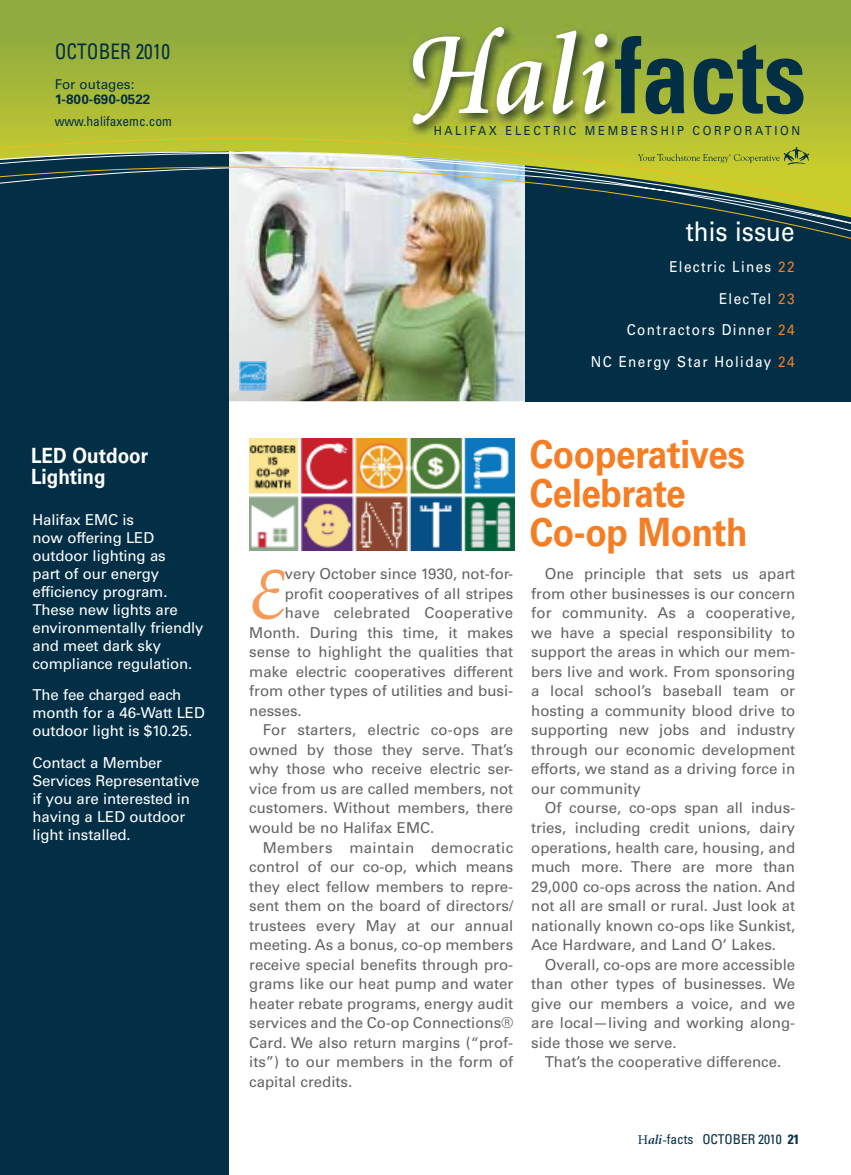
<style>
.page{position:relative;width:851px;height:1175px;background:#fff}
.page>*{position:absolute;margin:0;border:0;box-sizing:border-box;transform-origin:0 0}
.t1{font:700 condensed 106.2px "Univers";color:#032f46;scale:.9 1}
.t2{font:italic 73.65px "Minion Swash";color:#f89a55}
.t3{font:700 39px/39px "Univers";letter-spacing:-.01em;color:#f57d23;scale:.9 1}
.t4{font:27px "Univers";color:#fff;scale:.9 1}
.t5{font:condensed 21.45px "Univers";color:#032f46;scale:.9 1}
.t6{font:700 21px/21px "Univers";color:#fff;scale:.9 1}
.t7{font:15px/19.5px "Univers";color:#636466;text-align:justify}
.t8{font:15px/18px "Univers";letter-spacing:-.01em;color:#fff}
.t9{font:15px/31.5px "Univers";letter-spacing:.1em;color:#fff;text-align:right;scale:.9 1}
.t10{font:15px "Univers";letter-spacing:.02em;color:#636466}
.t11{font:condensed 13.5px "Univers";color:#032f46}
.t12{font:700 13.5px "Univers";color:#032f46}
.t13{font:13.5px "Univers";color:#032f46}
.t14{font:12.45px "Univers";letter-spacing:.23em;color:#032f46;scale:.9 1}
.s1{font-family:"Minion Swash";font-weight:600;font-style:italic;font-stretch:normal;font-size:116.1px;color:#fff}
.s2{font-family:"Minion";font-weight:600;font-style:italic;font-stretch:normal;font-size:116.1px;color:#fff}
.s3{color:#f57d23}
.s4{font-family:"Minion";font-stretch:normal}
.s5{font-family:"Minion";font-weight:600;font-style:italic;font-stretch:normal}
.s6{font-weight:700}
</style>
<div class="page">
<img style="left:228px;top:262px;width:297px;height:139px">
<div style="left:525px;top:109px;width:325px;height:293px;background:#032f46"></div>
<div style="left:0;top:0;width:228px;height:1174px;background:#032f46"></div>
<svg style="left:0;top:0;width:850px;height:107px;background:#99b13b"></svg>
<img style="left:408px;top:23px;width:211px;height:84px">
<img style="left:239px;top:362px;width:27px;height:28px">
<svg style="left:0;top:107px;width:850px;height:155px"></svg>
<img style="left:249px;top:438px;width:265px;height:112px">
<h3 class="t5" style="left:55px;top:38px;width:129px">OCTOBER 2010</h3>
<p class="t13" style="left:55px;top:76px;width:81px">For outages:</p>
<p class="t12" style="left:55px;top:91px;width:97px">1-800-690-0522</p>
<p class="t11" style="left:55px;top:113px;width:119px">www.halifaxemc.com</p>
<h3 class="t6" style="left:31px;top:445px;width:132px">LED Outdoor<br>Lighting</h3>
<p class="t8" style="left:33px;top:510px;width:172px">Halifax EMC is<br>now offering LED outdoor lighting as<br>part of our energy efficiency program.<br>These new lights are environmentally friendly and meet dark sky compliance regulation.</p>
<p class="t8" style="left:33px;top:686px;width:174px">The fee charged each month for a 46-Watt LED outdoor light is $10.25.</p>
<p class="t8" style="left:33px;top:753px;width:168px">Contact a Member<br>Services Representative if you are interested in having a LED outdoor light installed.</p>
<h1 class="t1" style="left:405px;top:10px;width:447px"><span class="s1">H</span><span class="s2">ali</span>facts</h1>
<p class="t14" style="left:434px;top:123px;width:409px">HALIFAX ELECTRIC MEMBERSHIP CORPORATION</p>
<h3 class="t4" style="left:685px;top:215px;width:122px">this issue</h3>
<p class="t9" style="left:591px;top:251px;width:228px">Electric Lines <span class="s3">22<br></span>ElecTel <span class="s3">23<br></span>Contractors Dinner <span class="s3">24<br></span>NC Energy Star Holiday <span class="s3">24</span></p>
<h2 class="t2" style="left:249px;top:564px;width:37px">E</h2>
<p class="t7" style="left:285px;top:564px;width:230px">very October since 1930, not-for-</p>
<p class="t7" style="left:285px;top:584px;width:230px">profit cooperatives of all stripes</p>
<p class="t7" style="left:285px;top:603px;width:230px">have celebrated Cooperative</p>
<p class="t7" style="left:249px;top:623px;width:265px">Month. During this time, it makes</p>
<p class="t7" style="left:249px;top:642px;width:265px">sense to highlight the qualities that</p>
<p class="t7" style="left:249px;top:662px;width:265px">make electric cooperatives different</p>
<p class="t7" style="left:249px;top:681px;width:265px">from other types of utilities and busi-</p>
<p class="t7" style="left:249px;top:701px;width:54px">nesses.</p>
<p class="t7" style="left:263px;top:720px;width:252px">For starters, electric co-ops are</p>
<p class="t7" style="left:249px;top:740px;width:265px">owned by those they serve. That’s</p>
<p class="t7" style="left:249px;top:759px;width:265px">why those who receive electric ser-</p>
<p class="t7" style="left:249px;top:779px;width:265px">vice from us are called members, not</p>
<p class="t7" style="left:249px;top:798px;width:265px">customers. Without members, there</p>
<p class="t7" style="left:249px;top:818px;width:187px">would be no Halifax EMC.</p>
<p class="t10" style="left:263px;top:838px;width:252px">Members maintain democratic</p>
<p class="t7" style="left:249px;top:857px;width:265px">control of our co-op, which means</p>
<p class="t7" style="left:249px;top:876px;width:265px">they elect fellow members to repre-</p>
<p class="t7" style="left:249px;top:896px;width:265px">sent them on the board of directors/</p>
<p class="t7" style="left:249px;top:915px;width:265px">trustees every May at our annual</p>
<p class="t7" style="left:249px;top:935px;width:265px">meeting. As a bonus, co-op members</p>
<p class="t7" style="left:249px;top:954px;width:265px">receive special benefits through pro-</p>
<p class="t7" style="left:249px;top:974px;width:265px">grams like our heat pump and water</p>
<p class="t7" style="left:249px;top:993px;width:265px">heater rebate programs, energy audit</p>
<p class="t7" style="left:249px;top:1013px;width:265px">services and the Co-op Connections®</p>
<p class="t7" style="left:249px;top:1032px;width:265px">Card. We also return margins (“prof-</p>
<p class="t7" style="left:249px;top:1052px;width:265px">its”) to our members in the form of</p>
<p class="t7" style="left:249px;top:1071px;width:104px">capital credits.</p>
<h3 class="t3" style="left:530px;top:435px;width:243px">Cooperatives<br>Celebrate<br>Co-op Month</h3>
<p class="t7" style="left:531px;top:564px;width:265px;text-indent:14px">One principle that sets us apart from other businesses is our concern for community. As a cooperative, we have a special responsibility to support the areas in which our mem&shy;bers live and work. From sponsoring a local school’s baseball team or hosting a community blood drive to supporting new jobs and industry through our economic development efforts, we stand as a driving force in our community</p>
<p class="t7" style="left:531px;top:798px;width:265px;text-indent:14px">Of course, co-ops span all indus&shy;tries, including credit unions, dairy operations, health care, housing, and much more. There are more than 29,000 co-ops across the nation. And not all are small or rural. Just look at nationally known co-ops like Sunkist, Ace Hardware, and Land O’ Lakes.</p>
<p class="t7" style="left:531px;top:954px;width:265px;text-indent:14px">Overall, co-ops are more accessible than other types of businesses. We give our members a voice, and we are local—living and working along&shy;side those we serve.</p>
<p class="t7" style="left:544px;top:1052px;width:238px">That’s the cooperative difference.</p>
<p class="t11" style="left:638px;top:1131px;width:163px"><span class="s4">H</span><span class="s5">ali-</span>facts OCTOBER 2010 <span class="s6">21</span></p>
</div>
